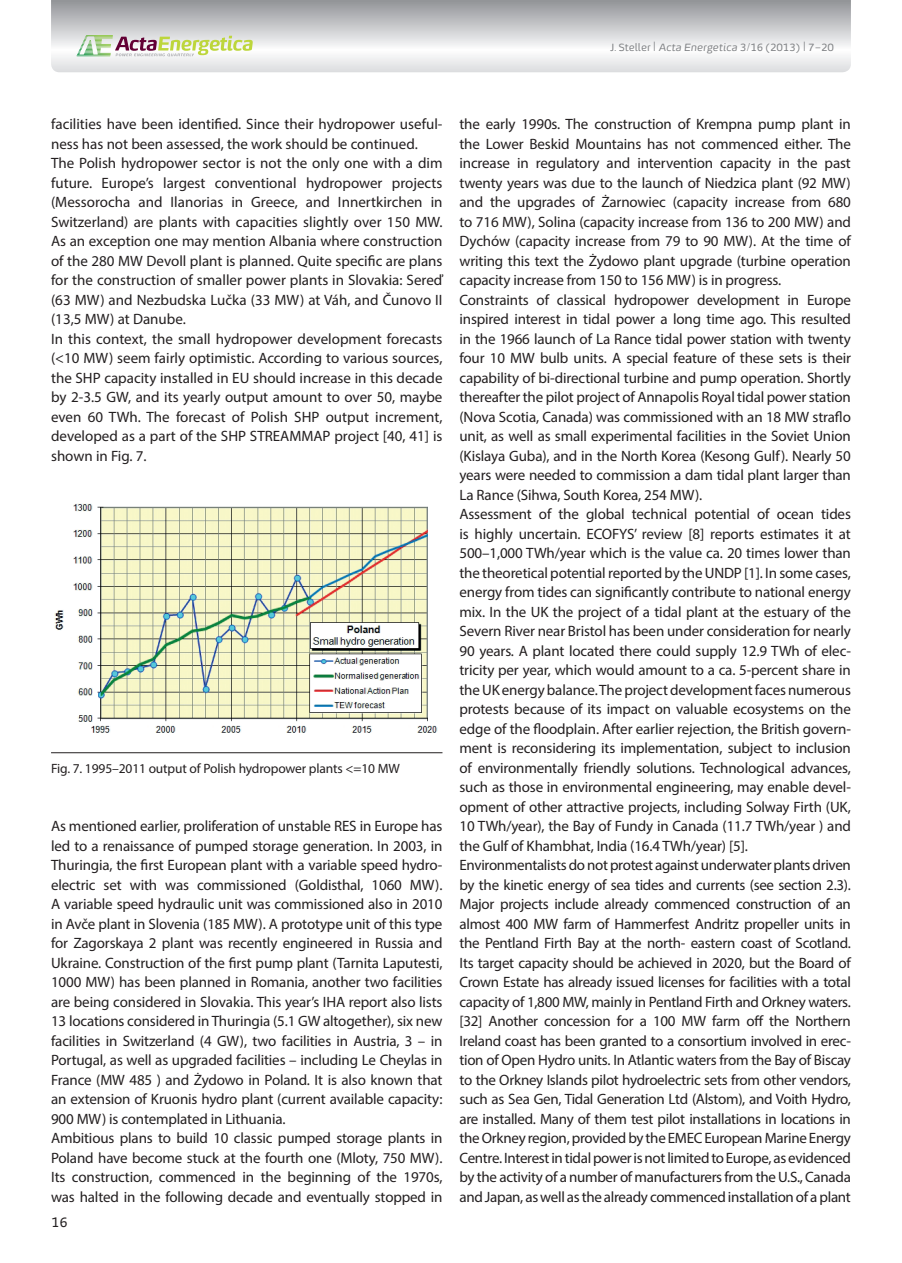
<style>
.page{position:relative;width:902px;height:1263px;background:#fff}
.page>*{position:absolute;margin:0;border:0;box-sizing:border-box;transform-origin:0 0}
.body{font:15px/19.5px "Myriad Pro";letter-spacing:-.01em;color:#231f20;text-align:justify}
.podpis_wykresu{font:13.5px "Myriad Pro";letter-spacing:-.01em;color:#231f20}
.t1{font:13.5px "Energa";color:#231f20}
.polski_body{font:10.5px "Energa";letter-spacing:-.01em;color:#808285}
.s1{font-size:13.5px}
.s2{font-style:italic}
</style>
<div class="page">
<svg style="left:51px;top:0;width:799px;height:72px"></svg>
<svg style="left:76px;top:35px;width:177px;height:21px"></svg>
<hr style="left:51px;top:752px;width:391px;height:1px;background:#231f20">
<img style="left:54px;top:503px;width:384px;height:230px">
<p class="polski_body" style="left:610px;top:41px;width:225px">J. Steller <span class="s1">|</span> <span class="s2">Acta Energetica</span> 3/16 (2013) <span class="s1">|</span> 7–20</p>
<p class="body" style="left:51px;top:114px;width:393px">facilities have been identified. Since their hydropower useful&shy;ness has not been assessed, the work should be continued.</p>
<p class="body" style="left:51px;top:153px;width:393px">The Polish hydropower sector is not the only one with a dim future. Europe’s largest conventional hydropower projects (Messorocha and Ilanorias in Greece, and Innertkirchen in Switzerland) are plants with capacities slightly over 150 MW.<br>As an exception one may mention Albania where construction of the 280 MW Devoll plant is planned. Quite specific are plans for the construction of smaller power plants in Slovakia: Sereď (63 MW) and Nezbudska Lučka (33 MW) at Váh, and Čunovo II (13,5 MW) at Danube.</p>
<p class="body" style="left:51px;top:329px;width:393px">In this context, the small hydropower development forecasts (&lt;10 MW) seem fairly optimistic. According to various sources, the SHP capacity installed in EU should increase in this decade by 2-3.5 GW, and its yearly output amount to over 50, maybe even 60 TWh. The forecast of Polish SHP output increment, developed as a part of the SHP STREAMMAP project [40, 41] is shown in Fig. 7.</p>
<p class="podpis_wykresu" style="left:51px;top:760px;width:350px">Fig. 7. 1995–2011 output of Polish hydropower plants &lt;=10 MW</p>
<p class="body" style="left:51px;top:816px;width:393px">As mentioned earlier, proliferation of unstable RES in Europe has led to a renaissance of pumped storage generation. In 2003, in Thuringia, the first European plant with a variable speed hydro&shy;electric set with was commissioned (Goldisthal, 1060 MW).<br>A variable speed hydraulic unit was commissioned also in 2010 in Avče plant in Slovenia (185 MW). A prototype unit of this type for Zagorskaya 2 plant was recently engineered in Russia and Ukraine. Construction of the first pump plant (Tarnita Laputesti, 1000 MW) has been planned in Romania, another two facilities are being considered in Slovakia. This year’s IHA report also lists 13 locations considered in Thuringia (5.1 GW altogether), six new facilities in Switzerland (4 GW), two facilities in Austria, 3 – in Portugal, as well as upgraded facilities – including Le Cheylas in France (MW 485 ) and Żydowo in Poland. It is also known that an extension of Kruonis hydro plant (current available capacity:<br>900 MW) is contemplated in Lithuania.</p>
<p class="body" style="left:51px;top:1128px;width:393px">Ambitious plans to build 10 classic pumped storage plants in Poland have become stuck at the fourth one (Mloty, 750 MW).<br>Its construction, commenced in the beginning of the 1970s, was halted in the following decade and eventually stopped in</p>
<p class="t1" style="left:51px;top:1213px;width:18px">16</p>
<p class="body" style="left:459px;top:114px;width:393px">the early 1990s. The construction of Krempna pump plant in the Lower Beskid Mountains has not commenced either. The increase in regulatory and intervention capacity in the past twenty years was due to the launch of Niedzica plant (92 MW) and the upgrades of Żarnowiec (capacity increase from 680 to 716 MW), Solina (capacity increase from 136 to 200 MW) and Dychów (capacity increase from 79 to 90 MW). At the time of writing this text the Żydowo plant upgrade (turbine operation capacity increase from 150 to 156 MW) is in progress.</p>
<p class="body" style="left:459px;top:290px;width:393px">Constraints of classical hydropower development in Europe inspired interest in tidal power a long time ago. This resulted in the 1966 launch of La Rance tidal power station with twenty four 10 MW bulb units. A special feature of these sets is their capability of bi-directional turbine and pump operation. Shortly thereafter the pilot project of Annapolis Royal tidal power station (Nova Scotia, Canada) was commissioned with an 18 MW straflo unit, as well as small experimental facilities in the Soviet Union (Kislaya Guba), and in the North Korea (Kesong Gulf). Nearly 50 years were needed to commission a dam tidal plant larger than La Rance (Sihwa, South Korea, 254 MW).</p>
<p class="body" style="left:459px;top:504px;width:393px">Assessment of the global technical potential of ocean tides is highly uncertain. ECOFYS’ review [8] reports estimates it at 500–1,000 TWh/year which is the value ca. 20 times lower than the theoretical potential reported by the UNDP [1]. In some cases, energy from tides can significantly contribute to national energy mix. In the UK the project of a tidal plant at the estuary of the Severn River near Bristol has been under consideration for nearly 90 years. A plant located there could supply 12.9 TWh of elec&shy;tricity per year, which would amount to a ca. 5-percent share in the UK energy balance. The project development faces numerous protests because of its impact on valuable ecosystems on the edge of the floodplain. After earlier rejection, the British govern&shy;ment is reconsidering its implementation, subject to inclusion of environmentally friendly solutions. Technological advances, such as those in environmental engineering, may enable devel&shy;opment of other attractive projects, including Solway Firth (UK, 10 TWh/year), the Bay of Fundy in Canada (11.7 TWh/year ) and the Gulf of Khambhat, India (16.4 TWh/year) [5].</p>
<p class="body" style="left:459px;top:855px;width:393px">Environmentalists do not protest against underwater plants driven by the kinetic energy of sea tides and currents (see section 2.3).<br>Major projects include already commenced construction of an almost 400 MW farm of Hammerfest Andritz propeller units in the Pentland Firth Bay at the north- eastern coast of Scotland.<br>Its target capacity should be achieved in 2020, but the Board of Crown Estate has already issued licenses for facilities with a total capacity of 1,800 MW, mainly in Pentland Firth and Orkney waters. [32] Another concession for a 100 MW farm off the Northern Ireland coast has been granted to a consortium involved in erec&shy;tion of Open Hydro units. In Atlantic waters from the Bay of Biscay to the Orkney Islands pilot hydroelectric sets from other vendors, such as Sea Gen, Tidal Generation Ltd (Alstom), and Voith Hydro, are installed. Many of them test pilot installations in locations in the Orkney region, provided by the EMEC European Marine Energy Centre. Interest in tidal power is not limited to Europe, as evidenced by the activity of a number of manufacturers from the U.S., Canada and Japan, as well as the already commenced installation of a plant</p>
</div>
